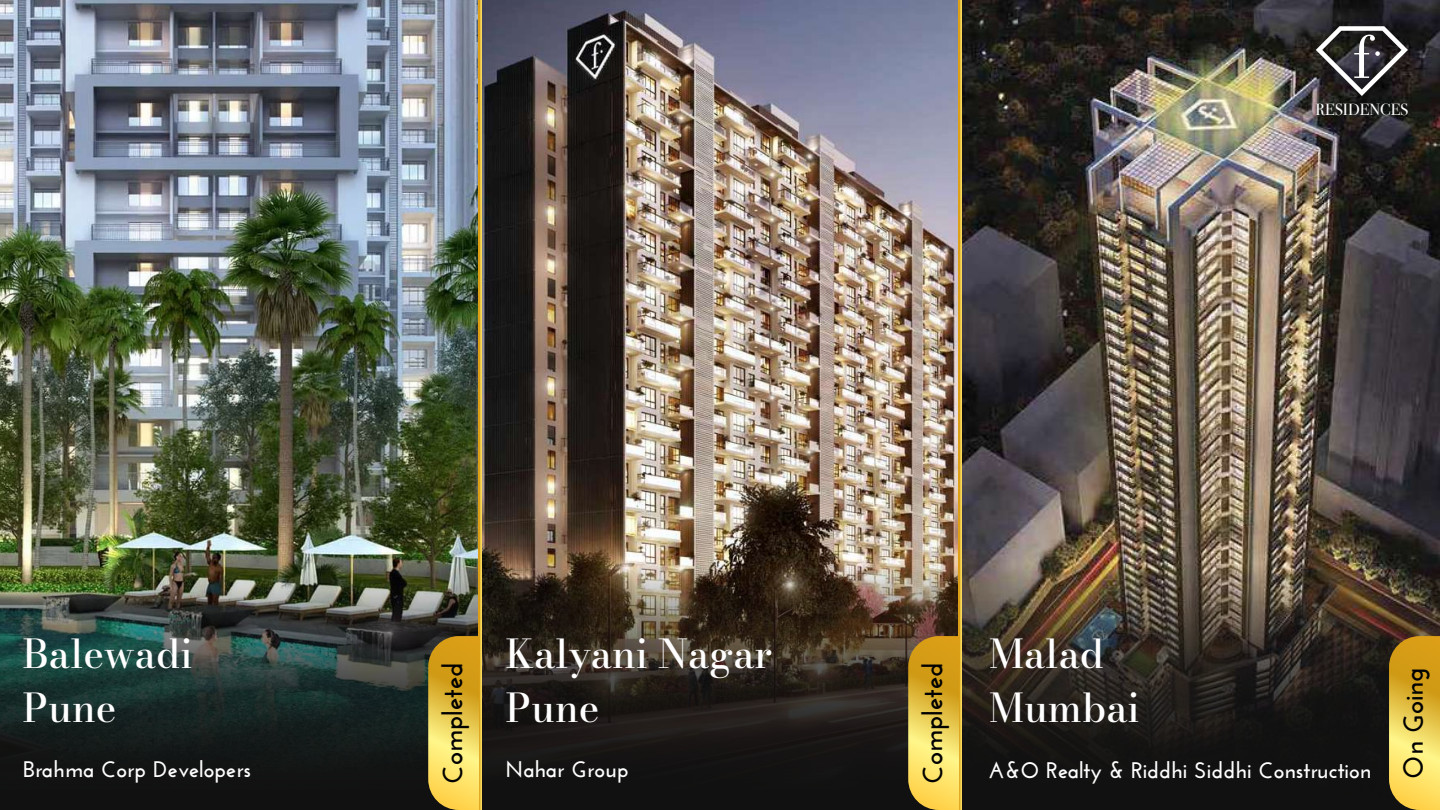
<style>
.page{position:relative;width:1440px;height:810px;background:#fff}
.page>*{position:absolute;margin:0;border:0;box-sizing:border-box;transform-origin:0 0}
.t1{font:39.38px/54px "Bodoni Moda";color:#fff}
.t2{font:700 27.67px "Josefin Sans";color:#000}
.t3{font:700 22.5px "Josefin Sans";color:#fff}
.t4{font:16.42px "Bodoni Sev ITC";color:#fff}
</style>
<div class="page">
<img style="left:0;top:0;width:1440px;height:563px">
<img style="left:0;top:563px;width:1440px;height:247px">
<svg style="left:479px;top:0;width:2px;height:810px;background:#e0b333"></svg>
<svg style="left:959px;top:0;width:2px;height:810px;background:#e0b333"></svg>
<svg style="left:1389px;top:636px;width:51px;height:174px;background:#e1bd46"></svg>
<svg style="left:428px;top:636px;width:51px;height:174px;background:#e0bd46"></svg>
<svg style="left:908px;top:636px;width:51px;height:174px;background:#e1bd47"></svg>
<svg style="left:1316px;top:26px;width:92px;height:70px"></svg>
<p class="t4" style="left:1316px;top:100px;width:95px">RESIDENCES</p>
<h1 class="t1" style="left:22px;top:627px;width:172px">Balewadi<br>Pune</h1>
<h1 class="t1" style="left:506px;top:627px;width:269px">Kalyani Nagar<br>Pune</h1>
<h1 class="t1" style="left:989px;top:627px;width:152px">Malad<br>Mumbai</h1>
<p class="t3" style="left:23px;top:756px;width:229px">Brahma Corp Developers</p>
<p class="t2" style="left:436px;top:784px;width:123px;rotate:-90deg">Completed</p>
<p class="t2" style="left:916px;top:784px;width:123px;rotate:-90deg">Completed</p>
<p class="t3" style="left:505px;top:756px;width:125px">Nahar Group</p>
<p class="t3" style="left:988px;top:757px;width:385px">A&amp;O Realty &amp; Riddhi Siddhi Construction</p>
<p class="t2" style="left:1397px;top:779px;width:113px;rotate:-90deg">On Going</p>
</div>
